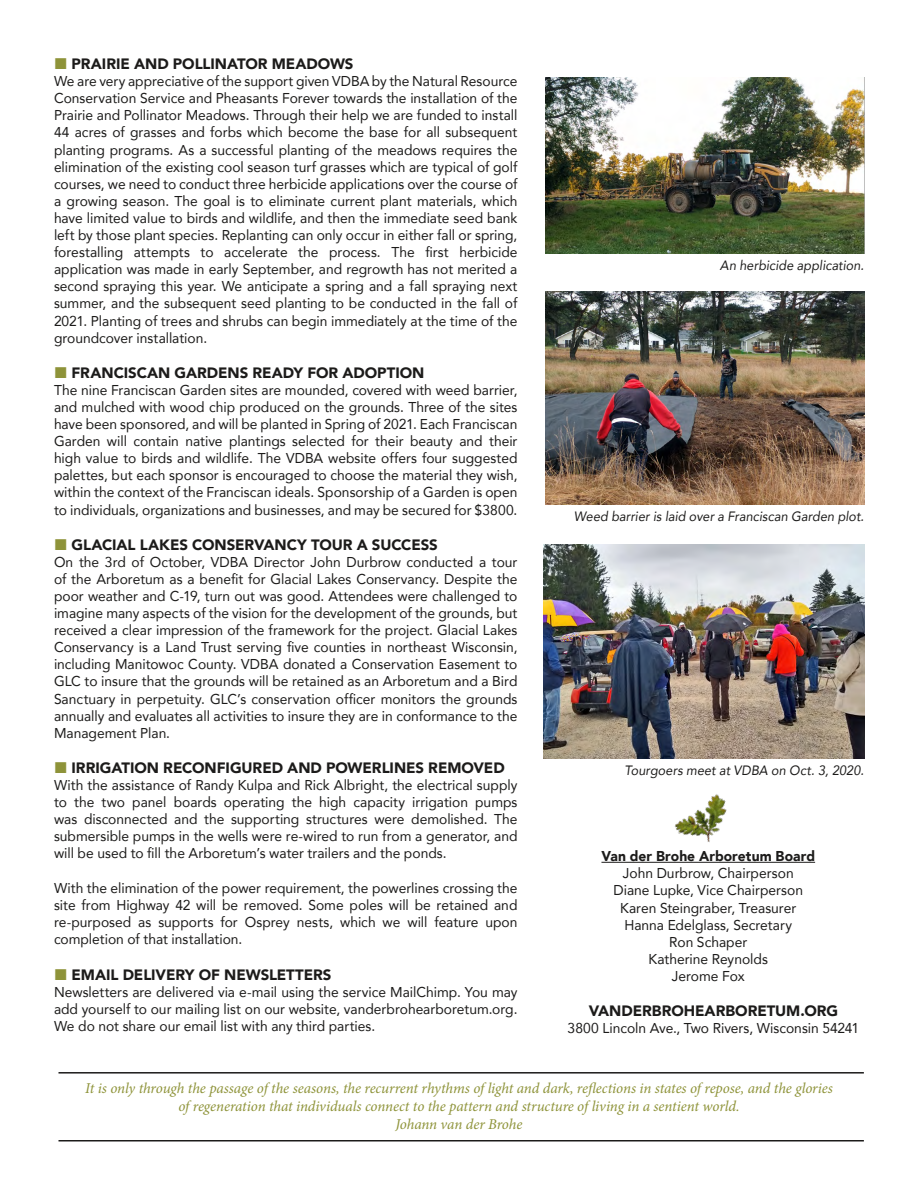
<style>
.page{position:relative;width:918px;height:1188px;background:#fff}
.page>*{position:absolute;margin:0;border:0;box-sizing:border-box;transform-origin:0 0}
.t1{font:italic 15px/18px "Minion Pro";letter-spacing:-.01em;color:#8e9339;text-align:center}
.t2{font:900 15px "Avenir";letter-spacing:-.005em;color:#1c1b1a}
.t3{font:14.25px/17.1px "Avenir";color:#1c1b1a;text-align:justify}
.t4{font:900 14.25px "Avenir";letter-spacing:.005em;color:#1c1b1a}
.t5{font:italic 13.5px "Avenir";letter-spacing:.005em;color:#1c1b1a;scale:.94 1}
</style>
<div class="page">
<img style="left:546px;top:291px;width:318px;height:214px">
<img style="left:543px;top:545px;width:321px;height:214px">
<img style="left:546px;top:77px;width:318px;height:177px">
<hr style="left:601px;top:862px;width:214px;height:1px;background:#1c1b1a">
<img style="left:674px;top:794px;width:53px;height:48px">
<hr style="left:58px;top:1072px;width:806px;height:2px;background:#1c1b1a">
<hr style="left:58px;top:1140px;width:806px;height:2px;background:#1c1b1a">
<p class="t2" style="left:72px;top:51px;width:283px">PRAIRIE AND POLLINATOR MEADOWS</p>
<p class="t3" style="left:54px;top:72px;width:465px">We are very appreciative of the support given VDBA by the Natural Resource Conservation Service and Pheasants Forever towards the installation of the Prairie and Pollinator Meadows. Through their help we are funded to install 44 acres of grasses and forbs which become the base for all subsequent planting programs. As a successful planting of the meadows requires the elimination of the existing cool season turf grasses which are typical of golf courses, we need to conduct three herbicide applications over the course of a growing season. The goal is to eliminate current plant materials, which have limited value to birds and wildlife, and then the immediate seed bank left by those plant species. Replanting can only occur in either fall or spring, forestalling attempts to accelerate the process. The first herbicide application was made in early September, and regrowth has not merited a second spraying this year. We anticipate a spring and a fall spraying next summer, and the subsequent seed planting to be conducted in the fall of 2021. Planting of trees and shrubs can begin immediately at the time of the groundcover installation.</p>
<p class="t2" style="left:72px;top:360px;width:354px">FRANCISCAN GARDENS READY FOR ADOPTION</p>
<p class="t3" style="left:54px;top:381px;width:465px">The nine Franciscan Garden sites are mounded, covered with weed barrier, and mulched with wood chip produced on the grounds. Three of the sites have been sponsored, and will be planted in Spring of 2021. Each Franciscan Garden will contain native plantings selected for their beauty and their high value to birds and wildlife. The VDBA website offers four suggested palettes, but each sponsor is encouraged to choose the material they wish, within the context of the Franciscan ideals. Sponsorship of a Garden is open to individuals, organizations and businesses, and may be secured for $3800.</p>
<p class="t2" style="left:72px;top:532px;width:368px">GLACIAL LAKES CONSERVANCY TOUR A SUCCESS</p>
<p class="t3" style="left:54px;top:553px;width:465px">On the 3rd of October, VDBA Director John Durbrow conducted a tour of the Arboretum as a benefit for Glacial Lakes Conservancy. Despite the poor weather and C-19, turn out was good. Attendees were challenged to imagine many aspects of the vision for the development of the grounds, but received a clear impression of the framework for the project. Glacial Lakes Conservancy is a Land Trust serving five counties in northeast Wisconsin, including Manitowoc County. VDBA donated a Conservation Easement to GLC to insure that the grounds will be retained as an Arboretum and a Bird Sanctuary in perpetuity. GLC’s conservation officer monitors the grounds annually and evaluates all activities to insure they are in conformance to the Management Plan.</p>
<p class="t2" style="left:72px;top:755px;width:435px">IRRIGATION RECONFIGURED AND POWERLINES REMOVED</p>
<p class="t3" style="left:54px;top:776px;width:465px">With the assistance of Randy Kulpa and Rick Albright, the electrical supply to the two panel boards operating the high capacity irrigation pumps was disconnected and the supporting structures were demolished. The submersible pumps in the wells were re-wired to run from a generator, and will be used to fill the Arboretum’s water trailers and the ponds.</p>
<p class="t3" style="left:54px;top:879px;width:465px">With the elimination of the power requirement, the powerlines crossing the site from Highway 42 will be removed. Some poles will be retained and re-purposed as supports for Osprey nests, which we will feature upon completion of that installation.</p>
<p class="t2" style="left:72px;top:962px;width:262px">EMAIL DELIVERY OF NEWSLETTERS</p>
<p class="t3" style="left:54px;top:983px;width:465px">Newsletters are delivered via e-mail using the service MailChimp. You may add yourself to our mailing list on our website, vanderbrohearboretum.org.<br>We do not share our email list with any third parties.</p>
<p class="t5" style="left:720px;top:257px;width:155px">An herbicide application.</p>
<p class="t5" style="left:574px;top:508px;width:310px">Weed barrier is laid over a Franciscan Garden plot.</p>
<p class="t5" style="left:624px;top:762px;width:256px">Tourgoers meet at VDBA on Oct. 3, 2020.</p>
<p class="t4" style="left:601px;top:844px;width:215px">Van der Brohe Arboretum Board</p>
<p class="t3" style="left:623px;top:864px;width:172px">John Durbrow, Chairperson</p>
<p class="t3" style="left:614px;top:882px;width:191px">Diane Lupke, Vice Chairperson</p>
<p class="t3" style="left:620px;top:899px;width:177px">Karen Steingraber, Treasurer</p>
<p class="t3" style="left:624px;top:916px;width:169px">Hanna Edelglass, Secretary</p>
<p class="t3" style="left:669px;top:933px;width:80px">Ron Schaper</p>
<p class="t3" style="left:649px;top:950px;width:121px">Katherine Reynolds</p>
<p class="t3" style="left:672px;top:967px;width:74px">Jerome Fox</p>
<p class="t2" style="left:589px;top:997px;width:251px">VANDERBROHEARBORETUM.ORG</p>
<p class="t3" style="left:568px;top:1019px;width:293px">3800 Lincoln Ave., Two Rivers, Wisconsin 54241</p>
<p class="t1" style="left:85px;top:1079px;width:749px">It is only through the passage of the seasons, the recurrent rhythms of light and dark, reflections in states of repose, and the glories of regeneration that individuals connect to the pattern and structure of living in a sentient world.</p>
<p class="t1" style="left:396px;top:1115px;width:128px">Johann van der Brohe</p>
</div>
